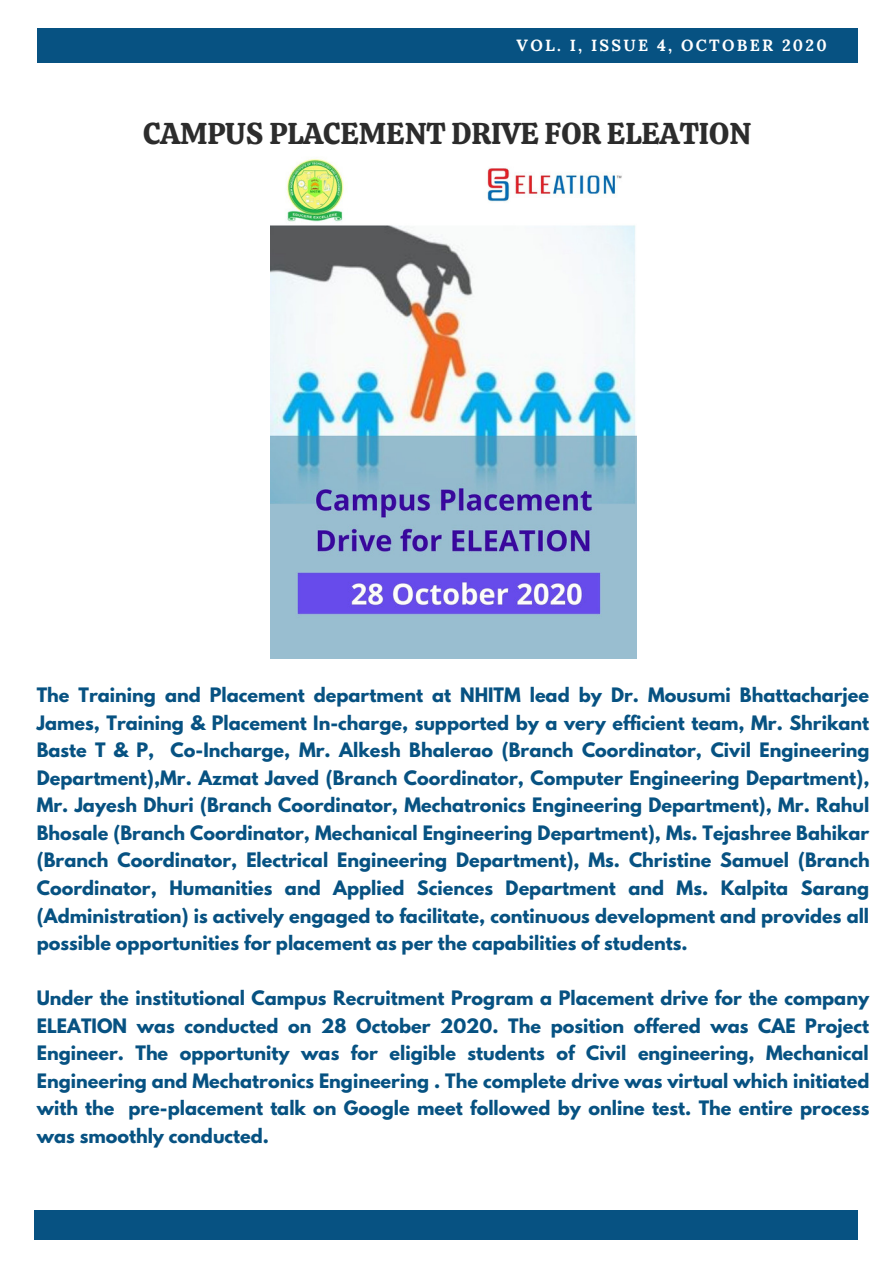
<style>
.page{position:relative;width:894px;height:1264px;background:#fff}
.page>*{position:absolute;margin:0;border:0;box-sizing:border-box;transform-origin:0 0}
.t1{font:30px "Calistoga";color:#2c2c2c}
.t2{font:700 17.7px/27.6px "League Spartan";color:#075282;text-align:justify}
.t3{font:700 16.2px "Lora";letter-spacing:.14em;color:#fff}
</style>
<div class="page">
<div style="left:37px;top:28px;width:820px;height:35px;background:#075282"></div>
<div style="left:34px;top:1210px;width:823px;height:30px;background:#075282"></div>
<img style="left:271px;top:159px;width:365px;height:499px">
<p class="t3" style="left:516px;top:34px;width:311px">VOL. I, ISSUE 4, OCTOBER 2020</p>
<h1 class="t1" style="left:143px;top:114px;width:609px">CAMPUS PLACEMENT DRIVE FOR ELEATION</h1>
<p class="t2" style="left:37px;top:683px;width:834px">The Training and Placement department at NHITM lead by Dr. Mousumi Bhattacharjee James, Training &amp; Placement In-charge, supported by a very efficient team, Mr. Shrikant Baste T &amp; P, Co-Incharge, Mr. Alkesh Bhalerao (Branch Coordinator, Civil Engineering Department),Mr. Azmat Javed (Branch Coordinator, Computer Engineering Department), Mr. Jayesh Dhuri (Branch Coordinator, Mechatronics Engineering Department), Mr. Rahul Bhosale (Branch Coordinator, Mechanical Engineering Department), Ms. Tejashree Bahikar (Branch Coordinator, Electrical Engineering Department), Ms. Christine Samuel (Branch Coordinator, Humanities and Applied Sciences Department and Ms. Kalpita Sarang (Administration) is actively engaged to facilitate, continuous development and provides all possible opportunities for placement as per the capabilities of students.</p>
<p class="t2" style="left:37px;top:986px;width:834px">Under the institutional Campus Recruitment Program a Placement drive for the company ELEATION was conducted on 28 October 2020. The position offered was CAE Project Engineer. The opportunity was for eligible students of Civil engineering, Mechanical Engineering and Mechatronics Engineering . The complete drive was virtual which initiated with the pre-placement talk on Google meet followed by online test. The entire process was smoothly conducted.</p>
</div>
